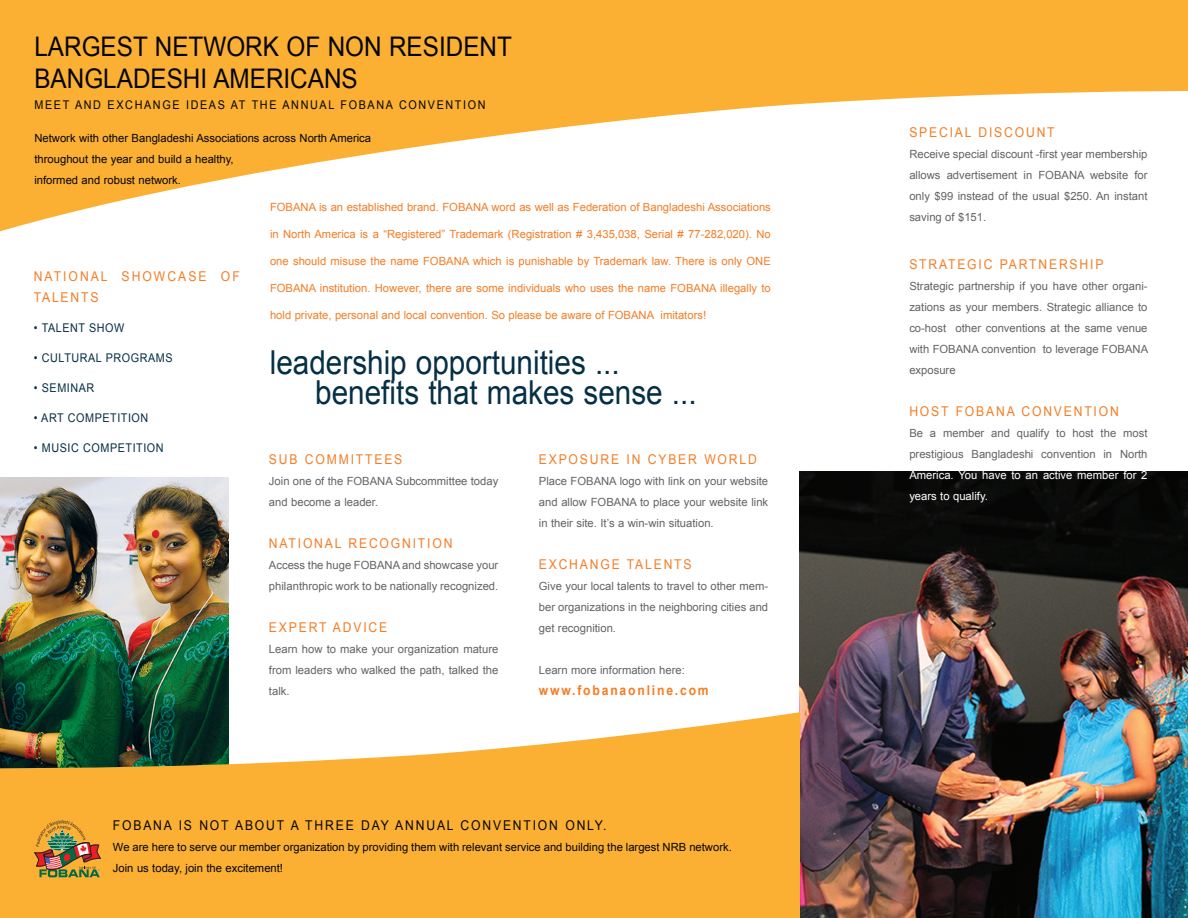
<style>
.page{position:relative;width:1188px;height:918px;background:#fff}
.page>*{position:absolute;margin:0;border:0;box-sizing:border-box;transform-origin:0 0}
.t1{font:33px/30px "Arial";color:#052f45;scale:.9 1}
.t2{font:27px/32.5px "Arial";color:#040503;scale:.9 1}
.t3{font:13.5px/21px "Arial";letter-spacing:.15em;color:#f47d25;scale:.9 1}
.t4{font:13.5px "Arial";letter-spacing:.15em;color:#040503;scale:.9 1}
.t5{font:700 13.5px "Arial";letter-spacing:.15em;color:#f47d25;scale:.9 1}
.t6{font:12px "Arial";letter-spacing:.05em;color:#052f45;scale:.9 1}
.t7{font:12px "Arial";letter-spacing:.15em;color:#040503;scale:.9 1}
.t8{font:11.25px/21px "Arial";color:#636366;text-align:justify}
.t9{font:11.25px "Arial";color:#f47d25}
.t10{font:11.25px/21px "Arial";color:#040503}
.t11{font:11.25px/21px "Arial";color:#fff}
</style>
<div class="page">
<img style="left:800px;top:472px;width:388px;height:446px">
<img style="left:0;top:477px;width:228px;height:154px">
<svg style="left:0;top:0;width:1188px;height:232px;fill:#fbb034"></svg>
<svg style="left:0;top:631px;width:800px;height:287px;fill:#fbb034"></svg>
<div style="left:801px;top:155px;width:89px;height:73px;background:#fff"></div>
<svg style="left:34px;top:820px;width:67px;height:57px;background:#b58941"></svg>
<h2 class="t2" style="left:34px;top:30px;width:532px">LARGEST NETWORK OF NON RESIDENT<br>BANGLADESHI AMERICANS</h2>
<p class="t7" style="left:34px;top:97px;width:503px">MEET AND EXCHANGE IDEAS AT THE ANNUAL FOBANA CONVENTION</p>
<p class="t10" style="left:34px;top:128px;width:338px">Network with other Bangladeshi Associations across North America throughout the year and build a healthy,<br>informed and robust network.</p>
<p class="t3" style="left:34px;top:266px;width:230px">NATIONAL SHOWCASE OF<br>TALENTS</p>
<p class="t6" style="left:34px;top:320px;width:102px">• TALENT SHOW</p>
<p class="t6" style="left:34px;top:350px;width:156px">• CULTURAL PROGRAMS</p>
<p class="t6" style="left:34px;top:380px;width:69px">• SEMINAR</p>
<p class="t6" style="left:34px;top:410px;width:129px">• ART COMPETITION</p>
<p class="t6" style="left:34px;top:440px;width:146px">• MUSIC COMPETITION</p>
<p class="t9" style="left:270px;top:199px;width:502px">FOBANA is an established brand. FOBANA word as well as Federation of Bangladeshi Associations</p>
<p class="t9" style="left:270px;top:226px;width:502px">in North America is a “Registered” Trademark (Registration # 3,435,038, Serial # 77-282,020). No</p>
<p class="t9" style="left:270px;top:253px;width:502px">one should misuse the name FOBANA which is punishable by Trademark law. There is only ONE</p>
<p class="t9" style="left:270px;top:280px;width:502px">FOBANA institution. However, there are some individuals who uses the name FOBANA illegally to</p>
<p class="t9" style="left:270px;top:307px;width:438px">hold private, personal and local convention. So please be aware of FOBANA imitators!</p>
<h1 class="t1" style="left:315px;top:348px;width:425px;text-indent:-45px">leadership opportunities ... benefits that makes sense ...</h1>
<p class="t3" style="left:269px;top:448px;width:150px">SUB COMMITTEES</p>
<p class="t8" style="left:269px;top:470px;width:231px">Join one of the FOBANA Subcommittee today and become a leader.</p>
<p class="t3" style="left:269px;top:532px;width:205px">NATIONAL RECOGNITION</p>
<p class="t8" style="left:269px;top:554px;width:231px">Access the huge FOBANA and showcase your philanthropic work to be nationally recognized.</p>
<p class="t3" style="left:269px;top:616px;width:133px">EXPERT ADVICE</p>
<p class="t8" style="left:269px;top:638px;width:231px">Learn how to make your organization mature from leaders who walked the path, talked the talk.</p>
<p class="t3" style="left:539px;top:448px;width:244px">EXPOSURE IN CYBER WORLD</p>
<p class="t8" style="left:539px;top:470px;width:231px">Place FOBANA logo with link on your website and allow FOBANA to place your website link in their site. It’s a win-win situation.</p>
<p class="t3" style="left:539px;top:553px;width:171px">EXCHANGE TALENTS</p>
<p class="t8" style="left:539px;top:575px;width:231px">Give your local talents to travel to other mem&shy;ber organizations in the neighboring cities and get recognition.</p>
<p class="t8" style="left:539px;top:659px;width:148px">Learn more information here:</p>
<p class="t5" style="left:539px;top:681px;width:190px">www.fobanaonline.com</p>
<p class="t4" style="left:113px;top:816px;width:550px">FOBANA IS NOT ABOUT A THREE DAY ANNUAL CONVENTION ONLY.</p>
<p class="t10" style="left:113px;top:836px;width:620px">We are here to serve our member organization by providing them with relevant service and building the largest NRB network.<br>Join us today, join the excitement!</p>
<p class="t3" style="left:909px;top:122px;width:163px">SPECIAL DISCOUNT</p>
<p class="t8" style="left:909px;top:144px;width:240px">Receive special discount -first year membership allows advertisement in FOBANA website for only $99 instead of the usual $250. An instant saving of $151.</p>
<p class="t3" style="left:909px;top:254px;width:217px">STRATEGIC PARTNERSHIP</p>
<p class="t8" style="left:909px;top:276px;width:240px">Strategic partnership if you have other organi&shy;zations as your members. Strategic alliance to co-host other conventions at the same venue with FOBANA convention to leverage FOBANA exposure</p>
<p class="t3" style="left:909px;top:401px;width:234px">HOST FOBANA CONVENTION</p>
<p class="t8" style="left:909px;top:423px;width:240px">Be a member and qualify to host the most prestigious Bangladeshi convention in North</p>
<p class="t11" style="left:909px;top:465px;width:240px">America. You have to an active member for 2 years to qualify.</p>
</div>
